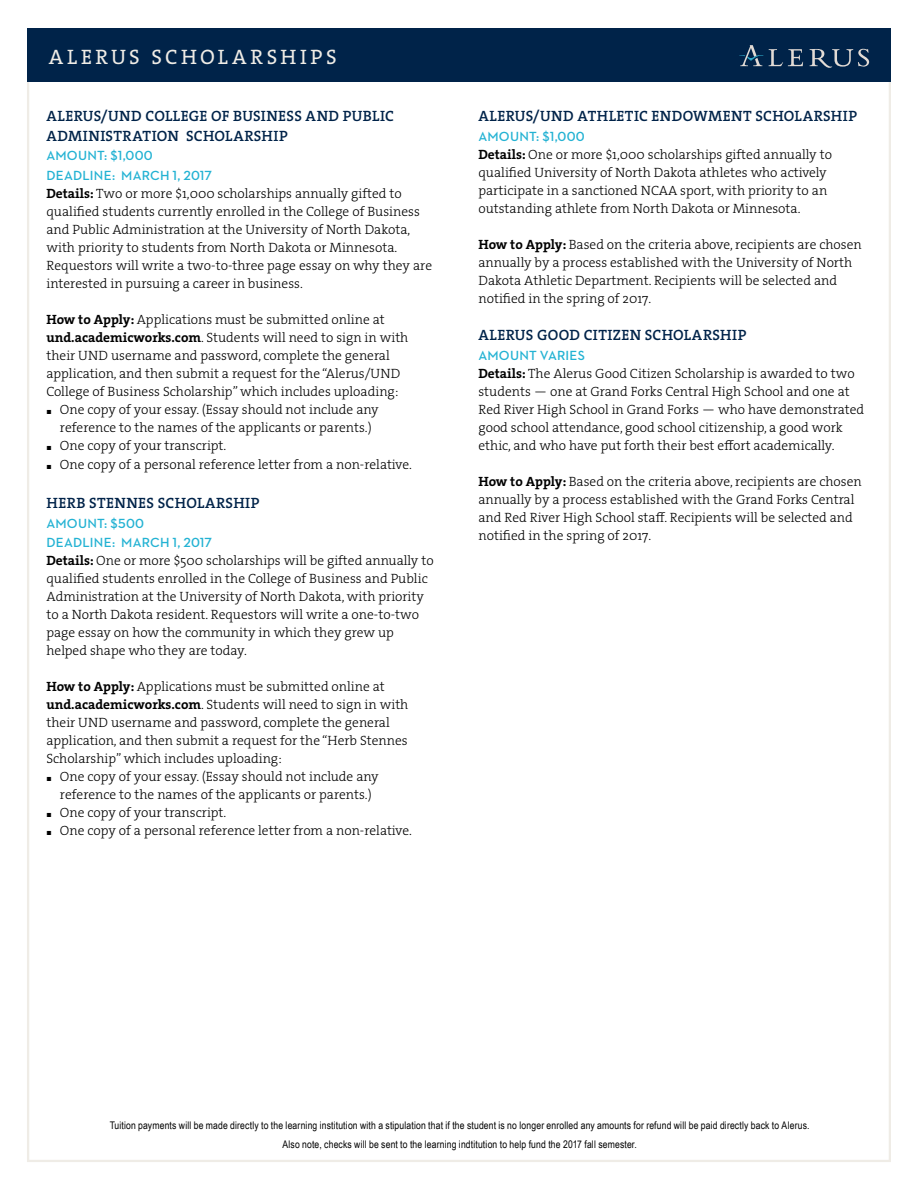
<style>
.page{position:relative;width:918px;height:1188px;background:#fff}
.page>*{position:absolute;margin:0;border:0;box-sizing:border-box;transform-origin:0 0}
.t1{font:21px "The Serif W5 Plain";letter-spacing:.165em;color:#efece6}
.Heading{font:600 15px/19.5px "The Serif W6";letter-spacing:.025em;color:#002349}
.Heading-2{font:300 13.5px/18px "The Serif W3";color:#000}
.Heading-3{font:600 13.5px "Neutraface 2 Text";letter-spacing:.015em;color:#23b2d3}
.Disclosure_-_2nd_Pag{font:10.5px "Arial Narrow";letter-spacing:.015em;color:#000}
.s1{font-family:"The Serif W7";font-weight:700}
.s2{font-size:6px}
</style>
<div class="page">
<div style="left:27px;top:28px;width:864px;height:54px;background:#002349"></div>
<svg style="left:739px;top:45px;width:64px;height:21px"></svg>
<svg style="left:810px;top:49px;width:59px;height:19px"></svg>
<p class="t1" style="left:49px;top:44px;width:289px">ALERUS SCHOLARSHIPS</p>
<p class="Heading" style="left:47px;top:107px;width:349px">ALERUS/UND COLLEGE OF BUSINESS AND PUBLIC<br>ADMINISTRATION SCHOLARSHIP</p>
<p class="Heading-3" style="left:46px;top:147px;width:108px">AMOUNT: $1,000</p>
<p class="Heading-3" style="left:46px;top:167px;width:167px">DEADLINE: MARCH 1, 2017</p>
<p class="Heading-2" style="left:46px;top:184px;width:387px"><span class="s1">Details:</span> Two or more $1,000 scholarships annually gifted to qualified students currently enrolled in the College of Business and Public Administration at the University of North Dakota, with priority to students from North Dakota or Minnesota.<br>Requestors will write a two-to-three page essay on why they are interested in pursuing a career in business.</p>
<p class="Heading-2" style="left:46px;top:310px;width:340px"><span class="s1">How to Apply:</span> Applications must be submitted online at</p>
<p class="Heading-2" style="left:46px;top:328px;width:364px"><span class="s1">und.academicworks.com</span>. Students will need to sign in with their UND username and password, complete the general application, and then submit a request for the “Alerus/UND College of Business Scholarship” which includes uploading:</p>
<p class="Heading-2" style="left:46px;top:400px;width:334px;text-align:center"><span class="s2">■</span> One copy of your essay. (Essay should not include any reference to the names of the applicants or parents.)</p>
<p class="Heading-2" style="left:46px;top:436px;width:181px"><span class="s2">■</span> One copy of your transcript.</p>
<p class="Heading-2" style="left:46px;top:456px;width:367px"><span class="s2">■</span> One copy of a personal reference letter from a non-relative.</p>
<p class="Heading" style="left:47px;top:494px;width:214px">HERB STENNES SCHOLARSHIP</p>
<p class="Heading-3" style="left:46px;top:515px;width:99px">AMOUNT: $500</p>
<p class="Heading-3" style="left:46px;top:534px;width:167px">DEADLINE: MARCH 1, 2017</p>
<p class="Heading-2" style="left:46px;top:552px;width:389px"><span class="s1">Details:</span> One or more $500 scholarships will be gifted annually to qualified students enrolled in the College of Business and Public Administration at the University of North Dakota, with priority to a North Dakota resident. Requestors will write a one-to-two page essay on how the community in which they grew up helped shape who they are today.</p>
<p class="Heading-2" style="left:46px;top:678px;width:340px"><span class="s1">How to Apply:</span> Applications must be submitted online at</p>
<p class="Heading-2" style="left:46px;top:696px;width:364px"><span class="s1">und.academicworks.com</span>. Students will need to sign in with their UND username and password, complete the general application, and then submit a request for the “Herb Stennes Scholarship” which includes uploading:</p>
<p class="Heading-2" style="left:46px;top:768px;width:334px;text-align:center"><span class="s2">■</span> One copy of your essay. (Essay should not include any reference to the names of the applicants or parents.)</p>
<p class="Heading-2" style="left:46px;top:804px;width:181px"><span class="s2">■</span> One copy of your transcript.</p>
<p class="Heading-2" style="left:46px;top:822px;width:367px"><span class="s2">■</span> One copy of a personal reference letter from a non-relative.</p>
<p class="Heading" style="left:479px;top:107px;width:380px">ALERUS/UND ATHLETIC ENDOWMENT SCHOLARSHIP</p>
<p class="Heading-3" style="left:478px;top:128px;width:108px">AMOUNT: $1,000</p>
<p class="Heading-2" style="left:478px;top:145px;width:355px"><span class="s1">Details:</span> One or more $1,000 scholarships gifted annually to qualified University of North Dakota athletes who actively participate in a sanctioned NCAA sport, with priority to an outstanding athlete from North Dakota or Minnesota.</p>
<p class="Heading-2" style="left:478px;top:235px;width:385px"><span class="s1">How to Apply:</span> Based on the criteria above, recipients are chosen annually by a process established with the University of North Dakota Athletic Department. Recipients will be selected and notified in the spring of 2017.</p>
<p class="Heading" style="left:479px;top:326px;width:269px">ALERUS GOOD CITIZEN SCHOLARSHIP</p>
<p class="Heading-3" style="left:478px;top:347px;width:108px">AMOUNT VARIES</p>
<p class="Heading-2" style="left:478px;top:364px;width:387px"><span class="s1">Details:</span> The Alerus Good Citizen Scholarship is awarded to two students — one at Grand Forks Central High School and one at Red River High School in Grand Forks — who have demonstrated good school attendance, good school citizenship, a good work ethic, and who have put forth their best effort academically.</p>
<p class="Heading-2" style="left:478px;top:472px;width:385px"><span class="s1">How to Apply:</span> Based on the criteria above, recipients are chosen annually by a process established with the Grand Forks Central and Red River High School staff. Recipients will be selected and notified in the spring of 2017.</p>
<p class="Disclosure_-_2nd_Pag" style="left:110px;top:1118px;width:701px">Tuition payments will be made directly to the learning institution with a stipulation that if the student is no longer enrolled any amounts for refund will be paid directly back to Alerus.</p>
<p class="Disclosure_-_2nd_Pag" style="left:282px;top:1137px;width:356px">Also note, checks will be sent to the learning indtitution to help fund the 2017 fall semester.</p>
</div>
